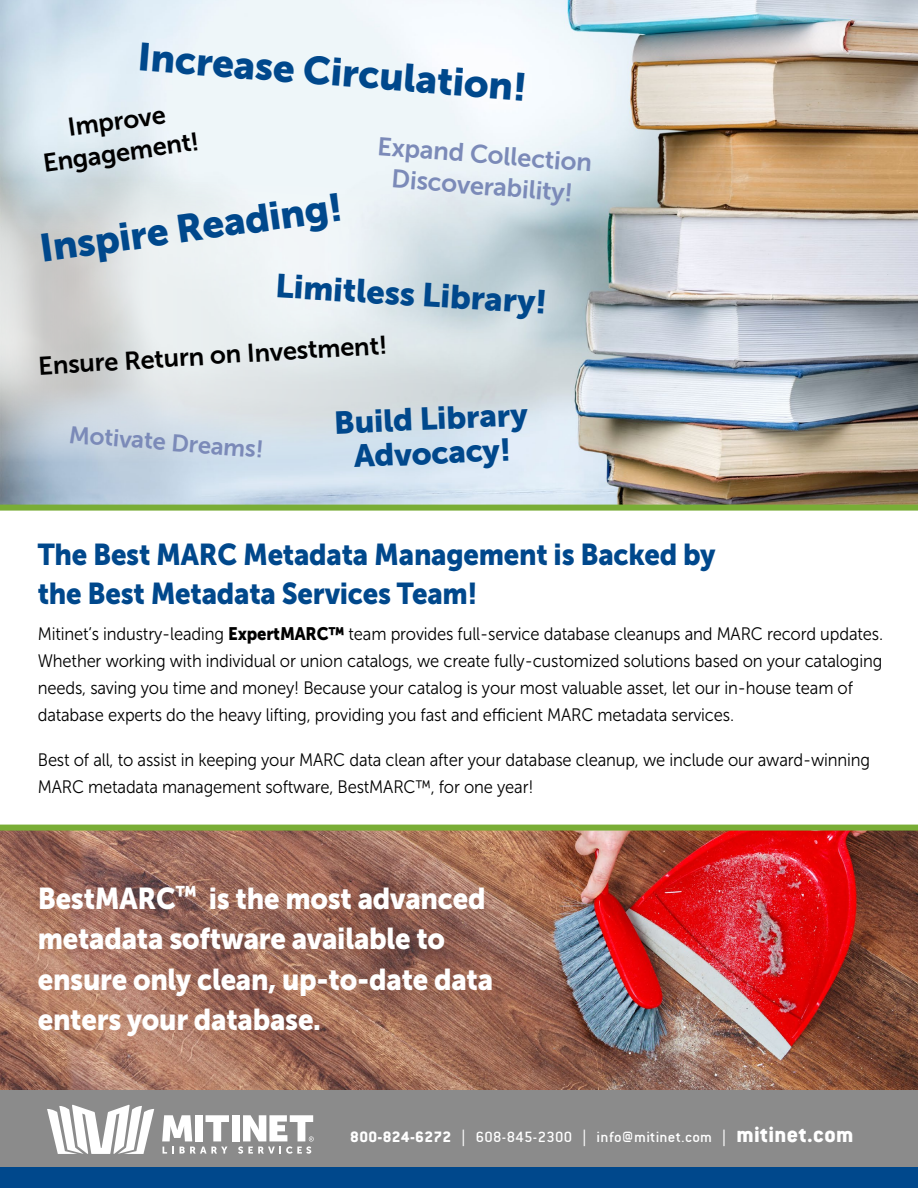
<style>
.page{position:relative;width:918px;height:1188px;background:#fff}
.page>*{position:absolute;margin:0;border:0;box-sizing:border-box;transform-origin:0 0}
.t1{font:39px "Museo Sans 900";color:#00488c}
.t2{font:33px "Museo Sans 900";color:#00488c}
.t3{font:31.5px/34.5px "Museo Sans 900";color:#00488c;text-align:center}
.t4{font:30px/40.5px "Museo Sans 900";letter-spacing:-.01em;color:#fff;scale:.92 1}
.t5{font:30px/39px "Museo Sans 900";letter-spacing:-.01em;color:#00488c;scale:.92 1}
.t6{font:25.5px/31.5px "Museo Sans 700";color:#000;text-align:center}
.t7{font:25.5px/31.5px "Museo Sans 700";color:#7b8ab8;text-align:center}
.t8{font:24px "Museo Sans 700";color:#7b8ab8}
.t9{font:18px/27px "Museo Sans 300";letter-spacing:-.01em;color:#000;scale:.92 1}
.t10{font:16.5px "Conduit ITC";letter-spacing:.02em;color:#fff}
.s1{font-family:"Museo Sans 900"}
.s2{font-family:"Conduit ITC Extra";font-weight:700}
.s3{font-family:"Myriad Pro"}
.s4{font-family:"Conduit ITC Extra";font-weight:700;font-size:24px}
</style>
<div class="page">
<img style="left:0;top:0;width:918px;height:505px">
<img style="left:0;top:831px;width:918px;height:259px">
<svg style="left:0;top:180px;width:504px;height:282px;background:#dae1e5"></svg>
<div style="left:0;top:505px;width:918px;height:6px;background:#79ad36"></div>
<div style="left:0;top:825px;width:918px;height:6px;background:#79ad36"></div>
<div style="left:0;top:1090px;width:918px;height:84px;background:#8b8b8b"></div>
<div style="left:0;top:1168px;width:918px;height:20px;background:#00488c"></div>
<svg style="left:163px;top:1147px;width:11px;height:7px"></svg>
<svg style="left:180px;top:1147px;width:47px;height:7px"></svg>
<svg style="left:162px;top:1115px;width:30px;height:26px"></svg>
<div style="left:195px;top:1115px;width:8px;height:26px;background:#fff"></div>
<svg style="left:206px;top:1115px;width:23px;height:26px"></svg>
<div style="left:232px;top:1115px;width:8px;height:26px;background:#fff"></div>
<svg style="left:238px;top:1115px;width:76px;height:39px"></svg>
<svg style="left:47px;top:1105px;width:107px;height:49px"></svg>
<h1 class="t1" style="left:139px;top:36px;width:392px;rotate:4deg">Increase Circulation!</h1>
<h3 class="t6" style="left:37px;top:116px;width:159px;rotate:-8deg">Improve<br>Engagement!</h3>
<h1 class="t1" style="left:37px;top:227px;width:307px;rotate:-8deg">Inspire Reading!</h1>
<h3 class="t7" style="left:378px;top:131px;width:217px;rotate:4deg">Expand Collection<br>Discoverability!</h3>
<h2 class="t2" style="left:277px;top:266px;width:274px;rotate:4deg">Limitless Library!</h2>
<h3 class="t6" style="left:38px;top:349px;width:351px;rotate:-3deg">Ensure Return on Investment!</h3>
<h3 class="t8" style="left:70px;top:422px;width:197px;rotate:4deg">Motivate Dreams!</h3>
<h3 class="t3" style="left:334px;top:404px;width:195px;rotate:-2deg">Build Library<br>Advocacy!</h3>
<h3 class="t5" style="left:38px;top:534px;width:738px">The Best MARC Metadata Management is Backed by the Best Metadata Services Team!</h3>
<p class="t9" style="left:38px;top:620px;width:920px">Mitinet’s industry-leading <span class="s1">ExpertMARC™</span> team provides full-service database cleanups and MARC record updates.<br>Whether working with individual or union catalogs, we create fully-customized solutions based on your cataloging needs, saving you time and money! Because your catalog is your most valuable asset, let our in-house team of database experts do the heavy lifting, providing you fast and efficient MARC metadata services.</p>
<p class="t9" style="left:38px;top:746px;width:906px">Best of all, to assist in keeping your MARC data clean after your database cleanup, we include our award-winning<br>MARC metadata management software, BestMARC™, for one year!</p>
<h3 class="t4" style="left:38px;top:878px;width:497px">BestMARC<sup>™</sup> is the most advanced metadata software available to ensure only clean, up-to-date data enters your database.</h3>
<p class="t10" style="left:350px;top:1127px;width:505px"><span class="s2">800-824-6272</span> <span class="s3">|</span> 608-845-2300 <span class="s3">|</span> info@mitinet.com <span class="s3">|</span> <span class="s4">mitinet.com</span></p>
</div>
